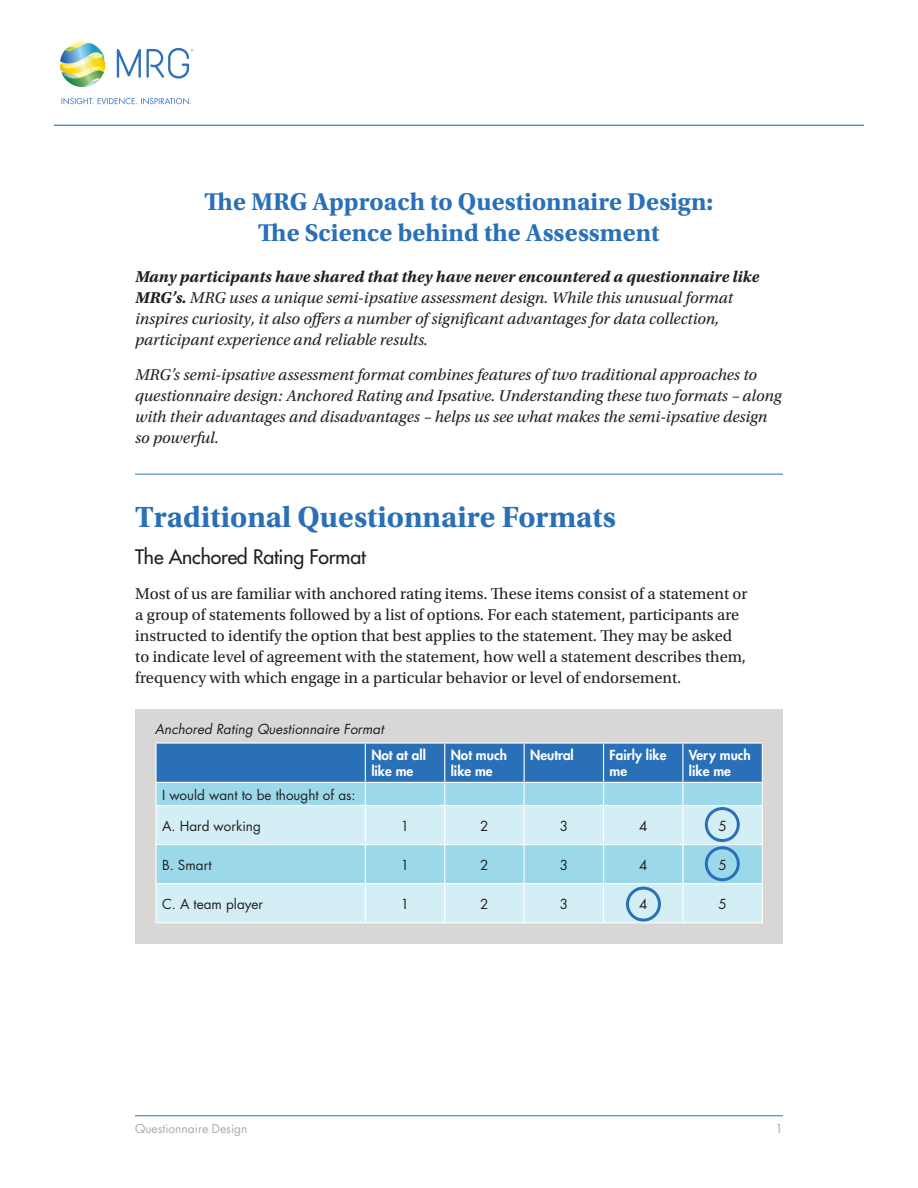
<style>
.page{position:relative;width:918px;height:1188px;background:#fff}
.page>*{position:absolute;margin:0;border:0;box-sizing:border-box;transform-origin:0 0}
.Subheads{font:700 30.75px "Utopia Std";color:#2a70b8}
.t1{font:700 25.5px/30.6px "Utopia Std";color:#2a70b8;text-align:center}
.Sub_Subheads{font:500 19.5px "Futura Std";letter-spacing:-.01em;color:#231f20}
.Body_Copy{font:italic 16.5px/21px "Utopia Std";color:#231f20}
.Body_Copy-2{font:16.5px/21px "Utopia Std";color:#231f20}
.t2{font:13.5px "Futura Std";color:#231f20}
.t3{font:800 13.5px/16.2px "Futura Std";color:#fff}
.Table_Caption{font:italic 13.5px "Futura Std";color:#231f20}
.t4{font:12px "Futura Std";color:#aaaba9}
.s1{font-weight:700}
</style>
<div class="page">
<hr style="left:135px;top:1115px;width:648px;height:1px;background:#2a70b8">
<svg style="left:60px;top:42px;width:45px;height:45px"></svg>
<svg style="left:117px;top:48px;width:76px;height:31px"></svg>
<svg style="left:62px;top:98px;width:129px;height:6px"></svg>
<hr style="left:54px;top:125px;width:810px;height:1px;background:#2a70b8">
<hr style="left:135px;top:474px;width:648px;height:1px;background:#2a70b8">
<div style="left:135px;top:709px;width:648px;height:234px;background:#d8d7d5"></div>
<svg style="left:157px;top:806px;width:605px;height:116px;background:#c0e6f1"></svg>
<hr style="left:155px;top:742px;width:210px;height:2px;background:#fff">
<hr style="left:155px;top:744px;width:2px;height:38px;background:#fff">
<hr style="left:365px;top:742px;width:80px;height:2px;background:#fff">
<hr style="left:445px;top:742px;width:79px;height:2px;background:#fff">
<hr style="left:524px;top:742px;width:80px;height:2px;background:#fff">
<hr style="left:604px;top:742px;width:79px;height:2px;background:#fff">
<hr style="left:683px;top:742px;width:80px;height:2px;background:#fff">
<hr style="left:155px;top:782px;width:210px;height:1px;background:#fff">
<hr style="left:155px;top:783px;width:2px;height:22px;background:#fff">
<svg style="left:156px;top:743px;width:607px;height:62px;background:#5a9acc"></svg>
<hr style="left:155px;top:805px;width:210px;height:1px;background:#fff">
<hr style="left:155px;top:806px;width:2px;height:38px;background:#fff">
<hr style="left:365px;top:805px;width:80px;height:1px;background:#fff">
<hr style="left:365px;top:806px;width:1px;height:38px;background:#fff">
<hr style="left:445px;top:805px;width:79px;height:1px;background:#fff">
<hr style="left:444px;top:806px;width:1px;height:38px;background:#fff">
<hr style="left:524px;top:805px;width:80px;height:1px;background:#fff">
<hr style="left:524px;top:806px;width:1px;height:38px;background:#fff">
<hr style="left:604px;top:805px;width:79px;height:1px;background:#fff">
<hr style="left:603px;top:806px;width:1px;height:38px;background:#fff">
<hr style="left:683px;top:805px;width:80px;height:1px;background:#fff">
<hr style="left:682px;top:806px;width:1px;height:38px;background:#fff">
<hr style="left:762px;top:806px;width:1px;height:38px;background:#fff">
<hr style="left:155px;top:844px;width:210px;height:1px;background:#fff">
<hr style="left:155px;top:845px;width:2px;height:38px;background:#fff">
<hr style="left:365px;top:844px;width:80px;height:1px;background:#fff">
<hr style="left:365px;top:845px;width:1px;height:38px;background:#fff">
<hr style="left:445px;top:844px;width:79px;height:1px;background:#fff">
<hr style="left:444px;top:845px;width:1px;height:38px;background:#fff">
<hr style="left:524px;top:844px;width:80px;height:1px;background:#fff">
<hr style="left:524px;top:845px;width:1px;height:38px;background:#fff">
<hr style="left:604px;top:844px;width:79px;height:1px;background:#fff">
<hr style="left:603px;top:845px;width:1px;height:38px;background:#fff">
<hr style="left:683px;top:844px;width:80px;height:1px;background:#fff">
<hr style="left:682px;top:845px;width:1px;height:38px;background:#fff">
<hr style="left:762px;top:845px;width:1px;height:38px;background:#fff">
<hr style="left:155px;top:883px;width:210px;height:1px;background:#fff">
<hr style="left:155px;top:884px;width:2px;height:38px;background:#fff">
<hr style="left:365px;top:883px;width:80px;height:1px;background:#fff">
<hr style="left:365px;top:884px;width:1px;height:38px;background:#fff">
<hr style="left:445px;top:883px;width:79px;height:1px;background:#fff">
<hr style="left:444px;top:884px;width:1px;height:38px;background:#fff">
<hr style="left:524px;top:883px;width:80px;height:1px;background:#fff">
<hr style="left:524px;top:884px;width:1px;height:38px;background:#fff">
<hr style="left:604px;top:883px;width:79px;height:1px;background:#fff">
<hr style="left:603px;top:884px;width:1px;height:38px;background:#fff">
<hr style="left:683px;top:883px;width:80px;height:1px;background:#fff">
<hr style="left:682px;top:884px;width:1px;height:38px;background:#fff">
<hr style="left:762px;top:884px;width:1px;height:38px;background:#fff">
<hr style="left:155px;top:922px;width:210px;height:1px;background:#fff">
<hr style="left:365px;top:922px;width:80px;height:1px;background:#fff">
<hr style="left:445px;top:922px;width:79px;height:1px;background:#fff">
<hr style="left:524px;top:922px;width:80px;height:1px;background:#fff">
<hr style="left:604px;top:922px;width:79px;height:1px;background:#fff">
<hr style="left:683px;top:922px;width:80px;height:1px;background:#fff">
<div style="left:705px;top:807px;width:35px;height:35px;border:3px solid #2a70b8;border-radius:50%"></div>
<div style="left:705px;top:846px;width:35px;height:35px;border:3px solid #2a70b8;border-radius:50%"></div>
<div style="left:626px;top:887px;width:35px;height:35px;border:3px solid #2a70b8;border-radius:50%"></div>
<p class="t1" style="left:205px;top:187px;width:510px">The MRG Approach to Questionnaire Design:<br>The Science behind the Assessment</p>
<p class="Body_Copy" style="left:135px;top:266px;width:626px"><span class="s1">Many participants have shared that they have never encountered a questionnaire like MRG’s.</span> MRG uses a unique semi-ipsative assessment design. While this unusual format inspires curiosity, it also offers a number of significant advantages for data collection, participant experience and reliable results.</p>
<p class="Body_Copy" style="left:135px;top:364px;width:648px">MRG’s semi-ipsative assessment format combines features of two traditional approaches to questionnaire design: Anchored Rating and Ipsative. Understanding these two formats – along with their advantages and disadvantages – helps us see what makes the semi-ipsative design so powerful.</p>
<p class="Subheads" style="left:135px;top:499px;width:482px">Traditional Questionnaire Formats</p>
<p class="Sub_Subheads" style="left:135px;top:545px;width:232px">The Anchored Rating Format</p>
<p class="Body_Copy-2" style="left:135px;top:583px;width:614px">Most of us are familiar with anchored rating items. These items consist of a statement or a group of statements followed by a list of options. For each statement, participants are instructed to identify the option that best applies to the statement. They may be asked to indicate level of agreement with the statement, how well a statement describes them, frequency with which engage in a particular behavior or level of endorsement.</p>
<p class="Table_Caption" style="left:155px;top:721px;width:230px">Anchored Rating Questionnaire Format</p>
<p class="t3" style="left:371px;top:747px;width:56px">Not at all like me</p>
<p class="t3" style="left:451px;top:747px;width:58px">Not much like me</p>
<p class="t3" style="left:530px;top:747px;width:45px">Neutral</p>
<p class="t3" style="left:610px;top:747px;width:58px">Fairly like me</p>
<p class="t3" style="left:689px;top:747px;width:64px">Very much like me</p>
<p class="t2" style="left:162px;top:786px;width:195px">I would want to be thought of as:</p>
<p class="t2" style="left:162px;top:817px;width:100px">A. Hard working</p>
<p class="t2" style="left:401px;top:817px;width:10px">1</p>
<p class="t2" style="left:480px;top:817px;width:10px">2</p>
<p class="t2" style="left:560px;top:817px;width:10px">3</p>
<p class="t2" style="left:639px;top:817px;width:10px">4</p>
<p class="t2" style="left:718px;top:817px;width:10px">5</p>
<p class="t2" style="left:162px;top:856px;width:51px">B. Smart</p>
<p class="t2" style="left:401px;top:856px;width:10px">1</p>
<p class="t2" style="left:480px;top:856px;width:10px">2</p>
<p class="t2" style="left:560px;top:856px;width:10px">3</p>
<p class="t2" style="left:639px;top:856px;width:10px">4</p>
<p class="t2" style="left:718px;top:856px;width:10px">5</p>
<p class="t2" style="left:162px;top:895px;width:103px">C. A team player</p>
<p class="t2" style="left:401px;top:895px;width:10px">1</p>
<p class="t2" style="left:480px;top:895px;width:10px">2</p>
<p class="t2" style="left:560px;top:895px;width:10px">3</p>
<p class="t2" style="left:639px;top:895px;width:10px">4</p>
<p class="t2" style="left:718px;top:895px;width:10px">5</p>
<p class="t4" style="left:135px;top:1121px;width:114px">Questionnaire Design</p>
<p class="t4" style="left:776px;top:1121px;width:9px">1</p>
</div>
